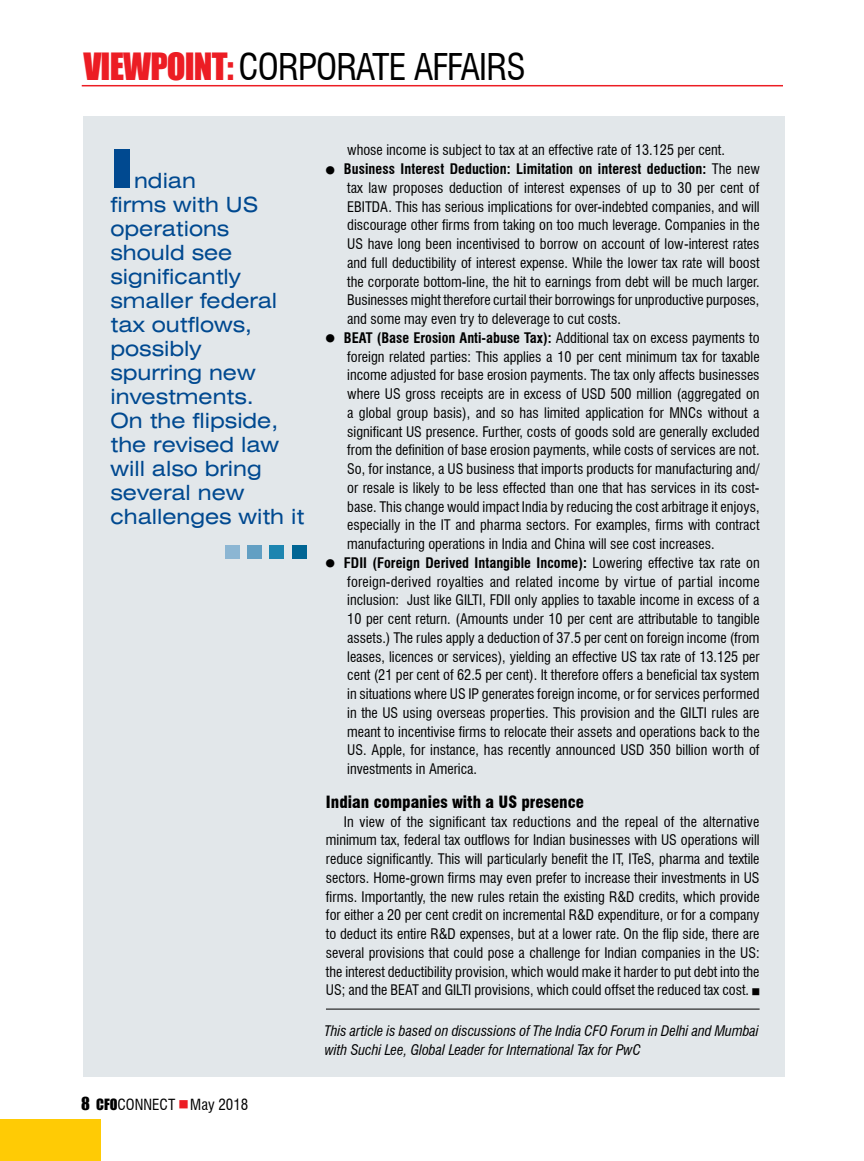
<style>
.page{position:relative;width:864px;height:1161px;background:#fff}
.page>*{position:absolute;margin:0;border:0;box-sizing:border-box;transform-origin:0 0}
.t1{font:900 expanded 54px "Swiss 721 BT";color:#004990}
.t2{font:condensed 36px "Swiss 721 BT";letter-spacing:-.025em;color:#000}
.t3{font:expanded 21px/24px "Swiss 721 BT";color:#004990}
.t4{font:900 condensed 16.5px "Swiss 721 BT";color:#000}
.t5{font:condensed 15px "Swiss 721 BT";color:#000}
.t6{font:condensed 14.25px/18.8px "Swiss 721 BT";color:#000;text-align:justify}
.t7{font:italic condensed 14.25px/18.8px "Swiss 721 BT";color:#000}
.s1{font-family:"Impact";font-stretch:normal;font-size:34.5px;color:#ec1d24}
.s2{font-family:"Impact";font-stretch:normal;font-size:16.5px}
.s3{font-family:"Impact";font-stretch:normal;font-size:14.25px}
.s4{font-weight:700}
</style>
<div class="page">
<div style="left:83px;top:116px;width:702px;height:960px;background:#e2e7ea"></div>
<div style="left:248px;top:546px;width:14px;height:13px;background:#629fc3"></div>
<div style="left:270px;top:546px;width:14px;height:13px;background:#1d85b0"></div>
<div style="left:292px;top:546px;width:15px;height:13px;background:#006594"></div>
<div style="left:225px;top:546px;width:14px;height:13px;background:#8cb6d3"></div>
<hr style="left:326px;top:1009px;width:434px;height:1px;background:#000">
<div style="left:0;top:1119px;width:101px;height:42px;background:#ffcb05"></div>
<hr style="left:82px;top:85px;width:701px;height:1px;background:#ec1d24">
<h2 class="t2" style="left:83px;top:46px;width:444px"><span class="s1">VIEWPOINT:</span> CORPORATE AFFAIRS</h2>
<h1 class="t1" style="left:111px;top:136px;width:25px">I</h1>
<h3 class="t3" style="left:111px;top:168px;width:195px;text-indent:24px">ndian<br>firms with US operations should see significantly smaller federal tax outflows, possibly<br>spurring new investments.<br>On the flipside, the revised law will also bring several new challenges with it</h3>
<p class="t5" style="left:81px;top:1096px;width:169px"><span class="s2">8</span> <span class="s3">CFO</span>CONNECT May 2018</p>
<p class="t6" style="left:347px;top:141px;width:379px">whose income is subject to tax at an effective rate of 13.125 per cent.</p>
<p class="t6" style="left:347px;top:160px;width:414px;text-indent:-21px">● <span class="s4">Business Interest Deduction: Limitation on interest deduction:</span> The new tax law proposes deduction of interest expenses of up to 30 per cent of EBITDA. This has serious implications for over-indebted companies, and will discourage other firms from taking on too much leverage. Companies in the US have long been incentivised to borrow on account of low-interest rates and full deductibility of interest expense. While the lower tax rate will boost the corporate bottom-line, the hit to earnings from debt will be much larger.<br>Businesses might therefore curtail their borrowings for unproductive purposes, and some may even try to deleverage to cut costs.</p>
<p class="t6" style="left:347px;top:328px;width:414px;text-indent:-21px">● <span class="s4">BEAT (Base Erosion Anti-abuse Tax):</span> Additional tax on excess payments to foreign related parties: This applies a 10 per cent minimum tax for taxable income adjusted for base erosion payments. The tax only affects businesses where US gross receipts are in excess of USD 500 million (aggregated on a global group basis), and so has limited application for MNCs without a significant US presence. Further, costs of goods sold are generally excluded from the definition of base erosion payments, while costs of services are not.<br>So, for instance, a US business that imports products for manufacturing and/ or resale is likely to be less effected than one that has services in its cost&shy;base. This change would impact India by reducing the cost arbitrage it enjoys, especially in the IT and pharma sectors. For examples, firms with contract manufacturing operations in India and China will see cost increases.</p>
<p class="t6" style="left:347px;top:553px;width:414px;text-indent:-21px">● <span class="s4">FDII (Foreign Derived Intangible Income):</span> Lowering effective tax rate on foreign-derived royalties and related income by virtue of partial income inclusion: Just like GILTI, FDII only applies to taxable income in excess of a 10 per cent return. (Amounts under 10 per cent are attributable to tangible assets.) The rules apply a deduction of 37.5 per cent on foreign income (from leases, licences or services), yielding an effective US tax rate of 13.125 per cent (21 per cent of 62.5 per cent). It therefore offers a beneficial tax system in situations where US IP generates foreign income, or for services performed in the US using overseas properties. This provision and the GILTI rules are meant to incentivise firms to relocate their assets and operations back to the US. Apple, for instance, has recently announced USD 350 billion worth of investments in America.</p>
<p class="t4" style="left:326px;top:792px;width:260px">Indian companies with a US presence</p>
<p class="t6" style="left:326px;top:812px;width:435px;text-indent:18px">In view of the significant tax reductions and the repeal of the alternative minimum tax, federal tax outflows for Indian businesses with US operations will reduce significantly. This will particularly benefit the IT, ITeS, pharma and textile sectors. Home-grown firms may even prefer to increase their investments in US firms. Importantly, the new rules retain the existing R&amp;D credits, which provide for either a 20 per cent credit on incremental R&amp;D expenditure, or for a company to deduct its entire R&amp;D expenses, but at a lower rate. On the flip side, there are several provisions that could pose a challenge for Indian companies in the US: the interest deductibility provision, which would make it harder to put debt into the US; and the BEAT and GILTI provisions, which could offset the reduced tax cost. ■</p>
<p class="t7" style="left:325px;top:1021px;width:435px">This article is based on discussions of The India CFO Forum in Delhi and Mumbai with Suchi Lee, Global Leader for International Tax for PwC</p>
</div>
